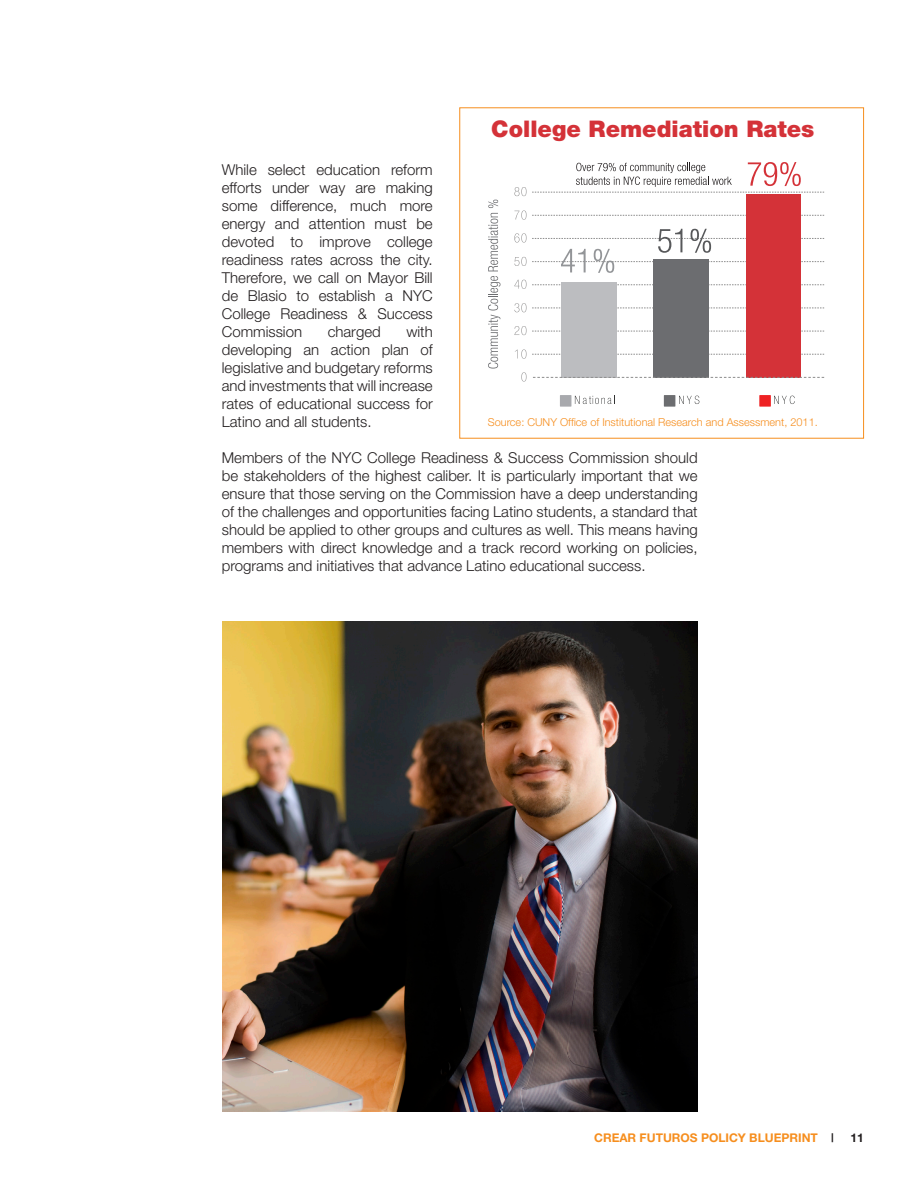
<style>
.page{position:relative;width:918px;height:1188px;background:#fff}
.page>*{position:absolute;margin:0;border:0;box-sizing:border-box;transform-origin:0 0}
.t1{font:900 22.95px "Helvetica Neue";color:#d43238}
.t2{font:300 15px/18px "Helvetica Neue";color:#231f20;text-align:justify}
.t3{font:700 12px "Helvetica Neue";color:#f68e1e}
.t4{font:700 12px "Helvetica Neue";color:#231f20}
.t5{font:300 10.95px "Helvetica Neue";color:#f68e1e}
.s1{color:#231f20}
</style>
<div class="page">
<img style="left:223px;top:621px;width:475px;height:491px">
<svg style="left:532px;top:354px;width:292px;height:1px"></svg>
<svg style="left:532px;top:331px;width:292px;height:1px"></svg>
<svg style="left:532px;top:308px;width:292px;height:1px"></svg>
<svg style="left:532px;top:285px;width:292px;height:1px"></svg>
<svg style="left:532px;top:215px;width:292px;height:1px"></svg>
<div style="left:560px;top:395px;width:11px;height:12px;background:#a8a9ad"></div>
<svg style="left:575px;top:396px;width:40px;height:8px"></svg>
<div style="left:664px;top:395px;width:11px;height:12px;background:#6c6d70"></div>
<svg style="left:679px;top:396px;width:20px;height:8px"></svg>
<div style="left:759px;top:395px;width:12px;height:12px;background:#ee2123"></div>
<svg style="left:774px;top:396px;width:21px;height:8px"></svg>
<div style="left:746px;top:194px;width:55px;height:183px;background:#d43238"></div>
<svg style="left:533px;top:377px;width:291px;height:1px"></svg>
<svg style="left:521px;top:372px;width:5px;height:10px"></svg>
<svg style="left:515px;top:350px;width:11px;height:9px"></svg>
<svg style="left:515px;top:326px;width:11px;height:9px"></svg>
<svg style="left:514px;top:303px;width:12px;height:9px"></svg>
<svg style="left:514px;top:280px;width:12px;height:9px"></svg>
<svg style="left:514px;top:257px;width:12px;height:9px"></svg>
<svg style="left:514px;top:233px;width:12px;height:10px"></svg>
<svg style="left:515px;top:211px;width:11px;height:9px"></svg>
<svg style="left:514px;top:187px;width:12px;height:9px"></svg>
<svg style="left:532px;top:162px;width:292px;height:31px"></svg>
<svg style="left:532px;top:229px;width:292px;height:44px"></svg>
<svg style="left:488px;top:200px;width:12px;height:169px"></svg>
<div style="left:459px;top:107px;width:405px;height:332px;border:1px solid #f68e1e"></div>
<h1 class="t1" style="left:491px;top:116px;width:325px">College Remediation Rates</h1>
<p class="t2" style="left:222px;top:160px;width:212px">While select education reform efforts under way are making some difference, much more energy and attention must be devoted to improve college readiness rates across the city.<br>Therefore, we call on Mayor Bill de Blasio to establish a NYC College Readiness &amp; Success Commission</p>
<p class="t2" style="left:222px;top:322px;width:212px;text-indent:185px">with developing an action plan of legislative and budgetary reforms and investments that will increase rates of educational success for Latino and all students.</p>
<p class="t2" style="left:222px;top:448px;width:477px">Members of the NYC College Readiness &amp; Success Commission should be stakeholders of the highest caliber. It is particularly important that we ensure that those serving on the Commission have a deep understanding of the challenges and opportunities facing Latino students, a standard that should be applied to other groups and cultures as well. This means having members with direct knowledge and a track record working on policies, programs and initiatives that advance Latino educational success.</p>
<p class="t2" style="left:328px;top:322px;width:55px">charged</p>
<p class="t5" style="left:488px;top:415px;width:332px">Source: CUNY Office of Institutional Research and Assessment, 2011.</p>
<p class="t3" style="left:594px;top:1131px;width:241px">CREAR FUTUROS POLICY BLUEPRINT <span class="s1">|</span></p>
<p class="t4" style="left:851px;top:1131px;width:15px">11</p>
</div>
